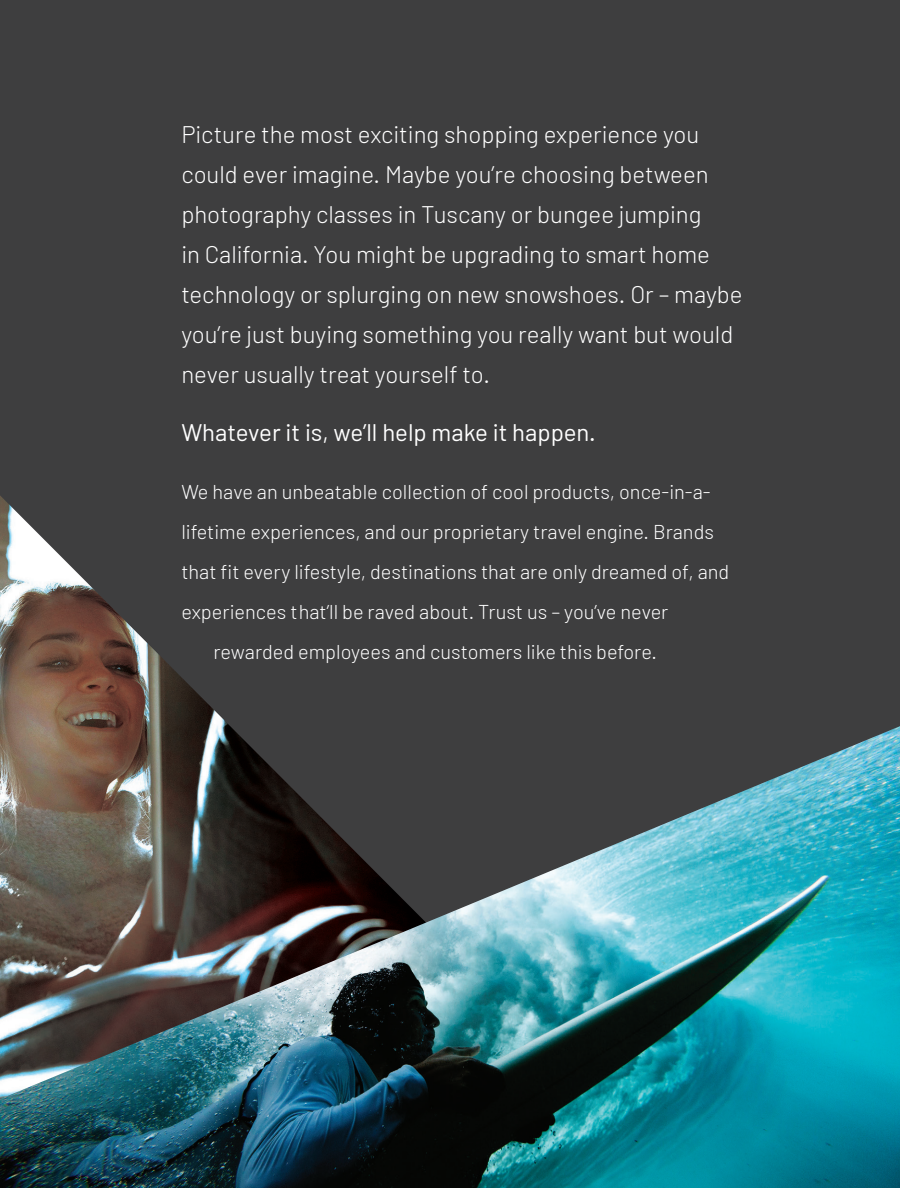
<style>
.page{position:relative;width:900px;height:1188px;background:#3e3e3f}
.page>*{position:absolute;margin:0;border:0;box-sizing:border-box;transform-origin:0 0}
.t1{font:300 24px/40px "Barlow";color:#fff}
.t2{font:24px "Barlow";color:#fff}
.t3{font:300 20px/40px "Barlow";color:#fff}
</style>
<div class="page">
<img style="left:0;top:496px;width:230px;height:230px">
<img style="left:0;top:726px;width:900px;height:462px">
<p class="t1" style="left:181px;top:114px;width:563px">Picture the most exciting shopping experience you could ever imagine. Maybe you’re choosing between photography classes in Tuscany or bungee jumping<br>in California. You might be upgrading to smart home technology or splurging on new snowshoes. Or – maybe you’re just buying something you really want but would never usually treat yourself to.</p>
<p class="t2" style="left:181px;top:417px;width:416px">Whatever it is, we’ll help make it happen.</p>
<p class="t3" style="left:181px;top:471px;width:549px">We have an unbeatable collection of cool products, once-in-a&shy;lifetime experiences, and our proprietary travel engine. Brands that fit every lifestyle, destinations that are only dreamed of, and experiences that’ll be raved about. Trust us – you’ve never</p>
<p class="t3" style="left:213px;top:631px;width:445px">rewarded employees and customers like this before.</p>
</div>
